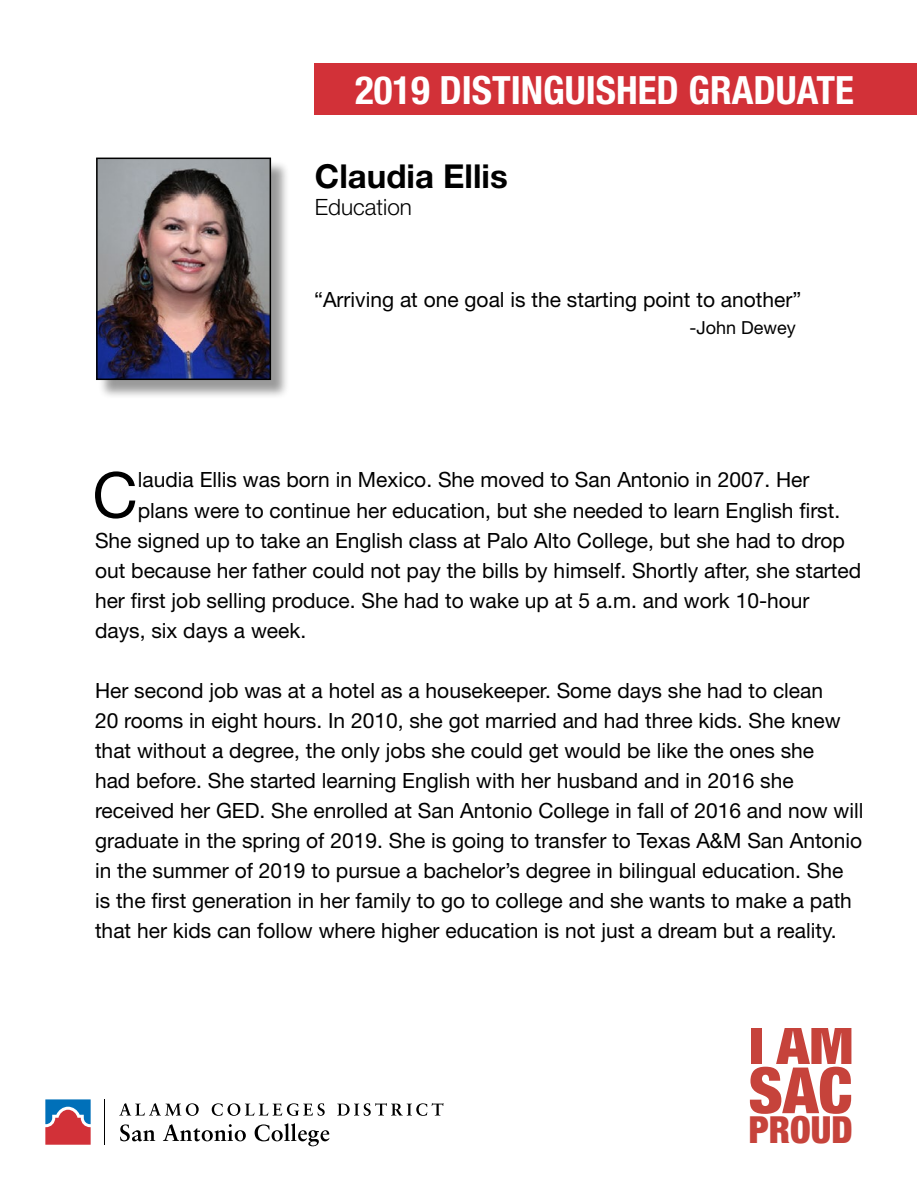
<style>
.page{position:relative;width:918px;height:1188px;background:#fff}
.page>*{position:absolute;margin:0;border:0;box-sizing:border-box;transform-origin:0 0}
.t1{font:900 condensed 63.9px "Helvetica Neue";color:#c6433b}
.t2{font:63px "Helvetica Neue LT Std";color:#000}
.t3{font:900 condensed 58.5px "Helvetica Neue";color:#c6433b}
.t4{font:700 condensed 39px "Helvetica Neue LT Std";color:#fff}
.t5{font:900 condensed 37.2px "Helvetica Neue";color:#c6433b}
.t6{font:700 33px "Helvetica Neue LT Std";color:#000}
.t7{font:300 22.5px "Helvetica Neue LT Std";color:#000}
.t8{font:21px/30px "Helvetica Neue LT Std";color:#000}
.t9{font:18px "Helvetica Neue LT Std";color:#000}
</style>
<div class="page">
<div style="left:314px;top:63px;width:603px;height:52px;background:#d23138"></div>
<svg style="left:45px;top:1099px;width:46px;height:46px;background:#945e79"></svg>
<svg style="left:119px;top:1103px;width:324px;height:13px"></svg>
<svg style="left:120px;top:1123px;width:209px;height:23px"></svg>
<hr style="left:104px;top:1099px;width:1px;height:46px;background:#000">
<div style="left:98px;top:159px;width:192px;height:240px;background:#000;opacity:.4"></div>
<img style="left:99px;top:161px;width:169px;height:216px">
<div style="left:96px;top:158px;width:175px;height:222px;border:2px solid #000"></div>
<h3 class="t4" style="left:355px;top:67px;width:500px">2019 DISTINGUISHED GRADUATE</h3>
<h3 class="t6" style="left:315px;top:156px;width:194px">Claudia Ellis</h3>
<p class="t7" style="left:315px;top:193px;width:99px">Education</p>
<p class="t8" style="left:314px;top:284px;width:489px">“Arriving at one goal is the starting point to another”</p>
<p class="t9" style="left:690px;top:317px;width:108px">-John Dewey</p>
<h2 class="t2" style="left:92px;top:458px;width:47px">C</h2>
<p class="t8" style="left:138px;top:465px;width:673px">laudia Ellis was born in Mexico. She moved to San Antonio in 2007. Her</p>
<p class="t8" style="left:138px;top:495px;width:704px">plans were to continue her education, but she needed to learn English first.</p>
<p class="t8" style="left:95px;top:525px;width:751px">She signed up to take an English class at Palo Alto College, but she had to drop</p>
<p class="t8" style="left:95px;top:555px;width:768px">out because her father could not pay the bills by himself. Shortly after, she started</p>
<p class="t8" style="left:95px;top:585px;width:716px">her first job selling produce. She had to wake up at 5 a.m. and work 10-hour</p>
<p class="t8" style="left:95px;top:615px;width:213px">days, six days a week.</p>
<p class="t8" style="left:95px;top:675px;width:770px">Her second job was at a hotel as a housekeeper. Some days she had to clean<br>20 rooms in eight hours. In 2010, she got married and had three kids. She knew that without a degree, the only jobs she could get would be like the ones she<br>had before. She started learning English with her husband and in 2016 she received her GED. She enrolled at San Antonio College in fall of 2016 and now will graduate in the spring of 2019. She is going to transfer to Texas A&amp;M San Antonio in the summer of 2019 to pursue a bachelor’s degree in bilingual education. She is the first generation in her family to go to college and she wants to make a path that her kids can follow where higher education is not just a dream but a reality.</p>
<h3 class="t3" style="left:748px;top:995px;width:107px">I AM</h3>
<h1 class="t1" style="left:748px;top:1038px;width:106px">SAC</h1>
<h3 class="t5" style="left:749px;top:1099px;width:105px">PROUD</h3>
</div>
